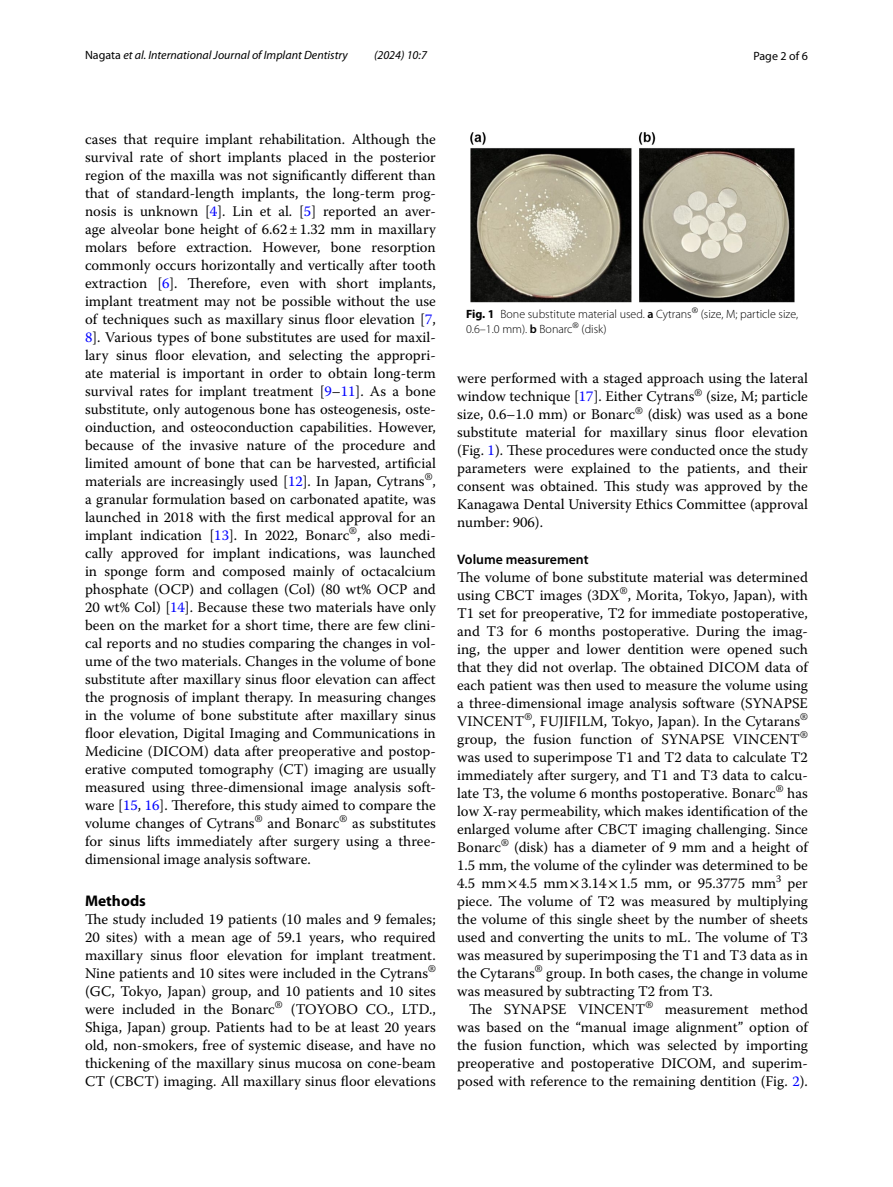
<style>
.page{position:relative;width:893px;height:1187px;background:#fff}
.page>*{position:absolute;margin:0;border:0;box-sizing:border-box;transform-origin:0 0}
.t1{font:700 15.45px "Myriad Pro";color:#000}
.t2{font:14.7px/18px "Warnock Pro";color:#000;text-align:justify}
.t3{font:600 13.8px "Myriad Pro";color:#000}
.t4{font:300 12px/15px "Myriad Pro";color:#000}
.t5{font:italic 12px "Myriad Pro";color:#000}
.t6{font:12px "Myriad Pro";color:#000}
.s1{font-style:normal}
.s2{color:#00f}
.s3{font-weight:700}
.s4{font-weight:600}
.s5{font-family:"STIX"}
</style>
<div class="page">
<img style="left:471px;top:133px;width:323px;height:170px">
<p class="t5" style="left:85px;top:48px;width:264px"><span class="s1">Nagata</span> et al. International Journal of Implant Dentistry</p>
<p class="t5" style="left:374px;top:48px;width:54px">(2024) 10:7</p>
<p class="t6" style="left:753px;top:48px;width:56px">Page 2 of 6</p>
<p class="t2" style="left:85px;top:130px;width:352px">cases that require implant rehabilitation. Although the survival rate of short implants placed in the posterior region of the maxilla was not significantly different than that of standard-length implants, the long-term prog&shy;nosis is unknown [<span class="s2">4</span>]. Lin et al. [<span class="s2">5</span>] reported an aver&shy;age alveolar bone height of 6.62±1.32 mm in maxillary molars before extraction. However, bone resorption commonly occurs horizontally and vertically after tooth extraction [<span class="s2">6</span>]. Therefore, even with short implants, implant treatment may not be possible without the use of techniques such as maxillary sinus floor elevation [<span class="s2">7</span>, <span class="s2">8</span>]. Various types of bone substitutes are used for maxil&shy;lary sinus floor elevation, and selecting the appropri&shy;ate material is important in order to obtain long-term survival rates for implant treatment [<span class="s2">9</span>–<span class="s2">11</span>]. As a bone substitute, only autogenous bone has osteogenesis, oste&shy;oinduction, and osteoconduction capabilities. However, because of the invasive nature of the procedure and limited amount of bone that can be harvested, artificial materials are increasingly used [<span class="s2">12</span>]. In Japan, Cytrans<sup>®</sup>, a granular formulation based on carbonated apatite, was launched in 2018 with the first medical approval for an implant indication [<span class="s2">13</span>]. In 2022, Bonarc<sup>®</sup>, also medi&shy;cally approved for implant indications, was launched in sponge form and composed mainly of octacalcium phosphate (OCP) and collagen (Col) (80 wt% OCP and 20 wt% Col) [<span class="s2">14</span>]. Because these two materials have only been on the market for a short time, there are few clini&shy;cal reports and no studies comparing the changes in vol&shy;ume of the two materials. Changes in the volume of bone substitute after maxillary sinus floor elevation can affect the prognosis of implant therapy. In measuring changes in the volume of bone substitute after maxillary sinus floor elevation, Digital Imaging and Communications in Medicine (DICOM) data after preoperative and postop&shy;erative computed tomography (CT) imaging are usually measured using three-dimensional image analysis soft&shy;ware [<span class="s2">15</span>, <span class="s2">16</span>]. Therefore, this study aimed to compare the volume changes of Cytrans<sup>®</sup> and Bonarc<sup>®</sup> as substitutes for sinus lifts immediately after surgery using a three&shy;dimensional image analysis software.</p>
<p class="t1" style="left:85px;top:890px;width:62px">Methods</p>
<p class="t2" style="left:85px;top:909px;width:352px">The study included 19 patients (10 males and 9 females; 20 sites) with a mean age of 59.1 years, who required maxillary sinus floor elevation for implant treatment.<br>Nine patients and 10 sites were included in the Cytrans<sup>® </sup>(GC, Tokyo, Japan) group, and 10 patients and 10 sites were included in the Bonarc<sup>®</sup> (TOYOBO CO., LTD., Shiga, Japan) group. Patients had to be at least 20 years old, non-smokers, free of systemic disease, and have no thickening of the maxillary sinus mucosa on cone-beam CT (CBCT) imaging. All maxillary sinus floor elevations</p>
<p class="t4" style="left:466px;top:307px;width:333px"><span class="s3">Fig. 1</span> Bone substitute material used. <span class="s4">a</span> Cytrans<sup>®</sup> (size, M; particle size,<br>0.6–1.0 mm). <span class="s4">b</span> Bonarc<sup>®</sup> (disk)</p>
<p class="t2" style="left:457px;top:369px;width:352px">were performed with a staged approach using the lateral window technique [<span class="s2">17</span>]. Either Cytrans<sup>®</sup> (size, M; particle size, 0.6–1.0 mm) or Bonarc<sup>®</sup> (disk) was used as a bone substitute material for maxillary sinus floor elevation (Fig. <span class="s2">1</span>). These procedures were conducted once the study parameters were explained to the patients, and their consent was obtained. This study was approved by the Kanagawa Dental University Ethics Committee (approval number: 906).</p>
<p class="t3" style="left:457px;top:550px;width:133px">Volume measurement</p>
<p class="t2" style="left:457px;top:567px;width:352px">The volume of bone substitute material was determined using CBCT images (3DX<sup>®</sup>, Morita, Tokyo, Japan), with T1 set for preoperative, T2 for immediate postoperative, and T3 for 6 months postoperative. During the imag&shy;ing, the upper and lower dentition were opened such that they did not overlap. The obtained DICOM data of each patient was then used to measure the volume using a three-dimensional image analysis software (SYNAPSE VINCENT<sup>®</sup>, FUJIFILM, Tokyo, Japan). In the Cytarans<sup>® </sup>group, the fusion function of SYNAPSE VINCENT<sup>® </sup>was used to superimpose T1 and T2 data to calculate T2 immediately after surgery, and T1 and T3 data to calcu&shy;late T3, the volume 6 months postoperative. Bonarc<sup>®</sup> has low X-ray permeability, which makes identification of the enlarged volume after CBCT imaging challenging. Since Bonarc<sup>®</sup> (disk) has a diameter of 9 mm and a height of 1.5 mm, the volume of the cylinder was determined to be 4.5 mm<span class="s5">×</span>4.5 mm<span class="s5">×</span>3.14<span class="s5">×</span>1.5 mm, or 95.3775 mm<sup>3</sup> per piece. The volume of T2 was measured by multiplying the volume of this single sheet by the number of sheets used and converting the units to mL. The volume of T3 was measured by superimposing the T1 and T3 data as in the Cytarans<sup>®</sup> group. In both cases, the change in volume was measured by subtracting T2 from T3.</p>
<p class="t2" style="left:457px;top:999px;width:352px;text-indent:12px">The SYNAPSE VINCENT<sup>®</sup> measurement method was based on the “manual image alignment” option of the fusion function, which was selected by importing preoperative and postoperative DICOM, and superim&shy;posed with reference to the remaining dentition (Fig. <span class="s2">2</span>).</p>
</div>
